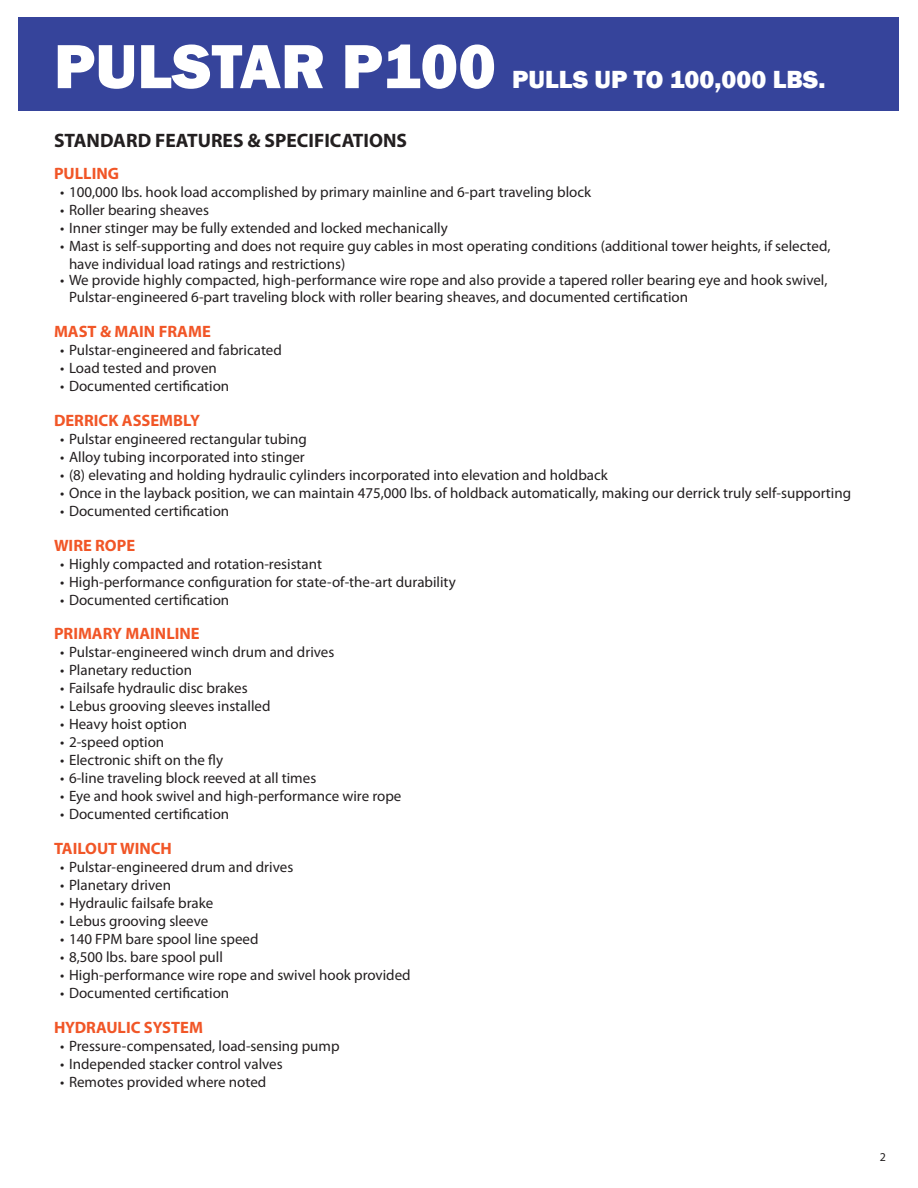
<style>
.page{position:relative;width:918px;height:1188px;background:#fff}
.page>*{position:absolute;margin:0;border:0;box-sizing:border-box;transform-origin:0 0}
.t1{font:800 64.5px "Franklin Gothic";color:#fff}
.t2{font:800 25.5px "Franklin Gothic";color:#fff}
.t3{font:700 19.5px "Myriad Pro";color:#231f20}
.t4{font:700 16.5px "Myriad Pro";color:#f15627}
.t5{font:15px/18px "Myriad Pro";color:#231f20}
.t6{font:12px "Myriad Pro";color:#231f20}
</style>
<div class="page">
<div style="left:19px;top:17px;width:880px;height:94px;background:#36449b"></div>
<p class="t1" style="left:54px;top:25px;width:444px">PULSTAR P100</p>
<p class="t3" style="left:54px;top:128px;width:355px">STANDARD FEATURES &amp; SPECIFICATIONS</p>
<p class="t2" style="left:512px;top:63px;width:315px">PULLS UP TO 100,000 LBS.</p>
<p class="t4" style="left:54px;top:162px;width:67px">PULLING</p>
<p class="t5" style="left:60px;top:182px;width:533px">• 100,000 lbs. hook load accomplished by primary mainline and 6-part traveling block</p>
<p class="t5" style="left:60px;top:200px;width:151px">• Roller bearing sheaves</p>
<p class="t5" style="left:60px;top:218px;width:389px">• Inner stinger may be fully extended and locked mechanically</p>
<p class="t5" style="left:69px;top:236px;width:763px;text-indent:-9px">• Mast is self-supporting and does not require guy cables in most operating conditions (additional tower heights, if selected, have individual load ratings and restrictions)</p>
<p class="t5" style="left:69px;top:272px;width:760px;line-height:16.8px;text-indent:-9px">• We provide highly compacted, high-performance wire rope and also provide a tapered roller bearing eye and hook swivel,<br>Pulstar-engineered 6-part traveling block with roller bearing sheaves, and documented certification</p>
<p class="t4" style="left:54px;top:321px;width:158px">MAST &amp; MAIN FRAME</p>
<p class="t5" style="left:60px;top:341px;width:223px">• Pulstar-engineered and fabricated</p>
<p class="t5" style="left:60px;top:359px;width:158px">• Load tested and proven</p>
<p class="t5" style="left:60px;top:377px;width:171px">• Documented certification</p>
<p class="t4" style="left:54px;top:409px;width:148px">DERRICK ASSEMBLY</p>
<p class="t5" style="left:60px;top:430px;width:248px">• Pulstar engineered rectangular tubing</p>
<p class="t5" style="left:60px;top:448px;width:246px">• Alloy tubing incorporated into stinger</p>
<p class="t5" style="left:60px;top:466px;width:549px">• (8) elevating and holding hydraulic cylinders incorporated into elevation and holdback</p>
<p class="t5" style="left:60px;top:484px;width:793px">• Once in the layback position, we can maintain 475,000 lbs. of holdback automatically, making our derrick truly self-supporting</p>
<p class="t5" style="left:60px;top:502px;width:171px">• Documented certification</p>
<p class="t4" style="left:54px;top:534px;width:83px">WIRE ROPE</p>
<p class="t5" style="left:60px;top:554px;width:264px">• Highly compacted and rotation-resistant</p>
<p class="t5" style="left:60px;top:572px;width:397px">• High-performance configuration for state-of-the-art durability</p>
<p class="t5" style="left:60px;top:590px;width:171px">• Documented certification</p>
<p class="t4" style="left:54px;top:623px;width:147px">PRIMARY MAINLINE</p>
<p class="t5" style="left:60px;top:643px;width:276px">• Pulstar-engineered winch drum and drives</p>
<p class="t5" style="left:60px;top:661px;width:134px">• Planetary reduction</p>
<p class="t5" style="left:60px;top:679px;width:189px">• Failsafe hydraulic disc brakes</p>
<p class="t5" style="left:60px;top:697px;width:212px">• Lebus grooving sleeves installed</p>
<p class="t5" style="left:60px;top:715px;width:129px">• Heavy hoist option</p>
<p class="t5" style="left:60px;top:733px;width:106px">• 2-speed option</p>
<p class="t5" style="left:60px;top:751px;width:165px">• Electronic shift on the fly</p>
<p class="t5" style="left:60px;top:769px;width:258px">• 6-line traveling block reeved at all times</p>
<p class="t5" style="left:60px;top:787px;width:343px">• Eye and hook swivel and high-performance wire rope</p>
<p class="t5" style="left:60px;top:805px;width:171px">• Documented certification</p>
<p class="t4" style="left:54px;top:838px;width:119px">TAILOUT WINCH</p>
<p class="t5" style="left:60px;top:858px;width:235px">• Pulstar-engineered drum and drives</p>
<p class="t5" style="left:60px;top:876px;width:113px">• Planetary driven</p>
<p class="t5" style="left:60px;top:894px;width:155px">• Hydraulic failsafe brake</p>
<p class="t5" style="left:60px;top:912px;width:150px">• Lebus grooving sleeve</p>
<p class="t5" style="left:60px;top:930px;width:200px">• 140 FPM bare spool line speed</p>
<p class="t5" style="left:60px;top:948px;width:164px">• 8,500 lbs. bare spool pull</p>
<p class="t5" style="left:60px;top:966px;width:352px">• High-performance wire rope and swivel hook provided</p>
<p class="t5" style="left:60px;top:984px;width:171px">• Documented certification</p>
<p class="t4" style="left:54px;top:1017px;width:151px">HYDRAULIC SYSTEM</p>
<p class="t5" style="left:60px;top:1037px;width:281px">• Pressure-compensated, load-sensing pump</p>
<p class="t5" style="left:60px;top:1055px;width:224px">• Independed stacker control valves</p>
<p class="t5" style="left:60px;top:1073px;width:208px">• Remotes provided where noted</p>
<p class="t6" style="left:880px;top:1149px;width:8px">2</p>
</div>
